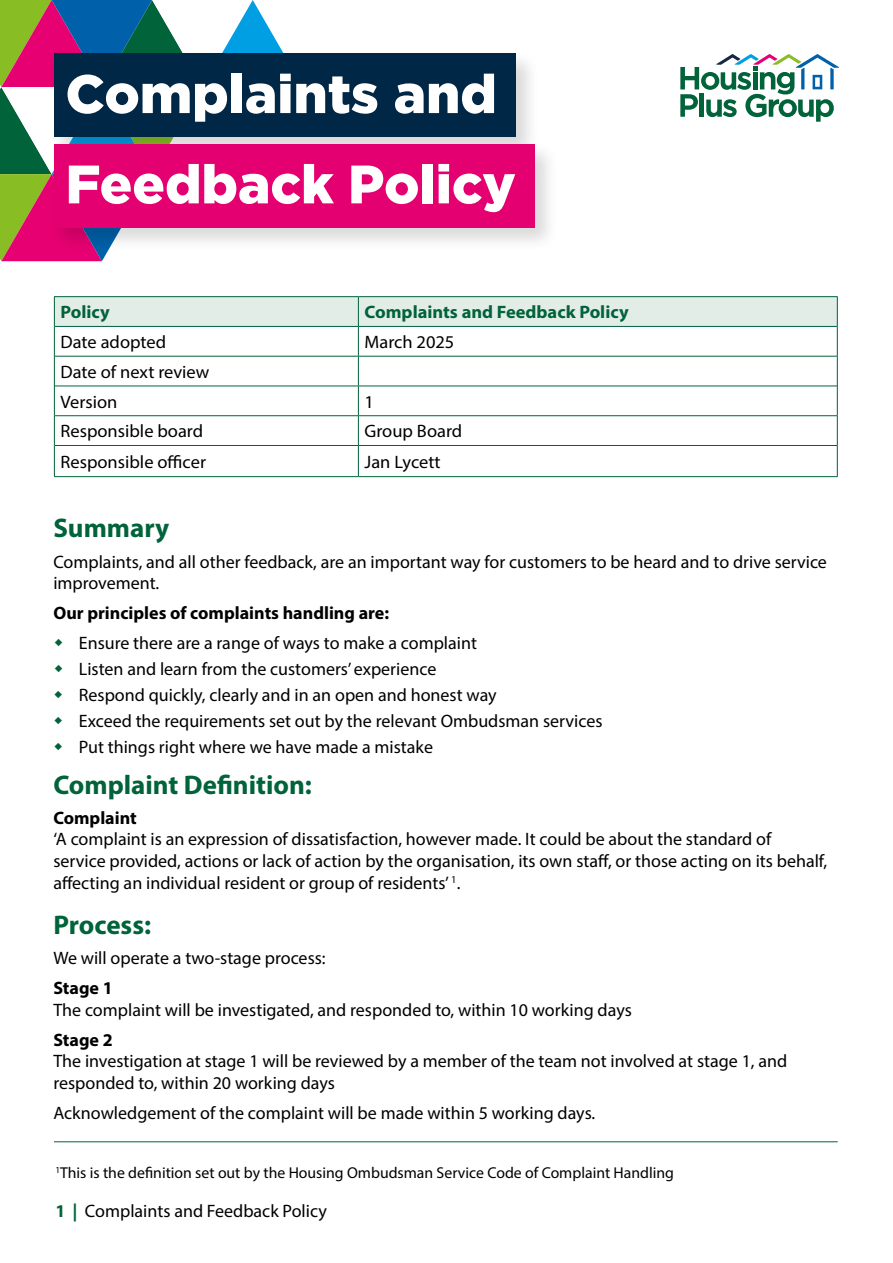
<style>
.page{position:relative;width:893px;height:1263px;background:#fff}
.page>*{position:absolute;margin:0;border:0;box-sizing:border-box;transform-origin:0 0}
.t1{font:900 54px/90.3px "Gotham";color:#fff}
.t2{font:700 27px "Myriad Pro";color:#00633a}
.t3{font:18px/21.6px "Myriad Pro";color:#000}
.t4{font:700 18px "Myriad Pro";color:#000}
.t5{font:700 18px "Myriad Pro";color:#00633a}
.t6{font:15.75px "Myriad Pro";color:#000}
.s1{font-weight:700;color:#00633a}
</style>
<div class="page">
<svg style="left:680px;top:54px;width:159px;height:68px"></svg>
<hr style="left:54px;top:296px;width:304px;height:1px;background:#00633a">
<hr style="left:358px;top:296px;width:480px;height:1px;background:#00633a">
<hr style="left:55px;top:445px;width:303px;height:1px;background:#00633a">
<hr style="left:358px;top:445px;width:479px;height:1px;background:#00633a">
<hr style="left:54px;top:476px;width:304px;height:1px;background:#00633a">
<hr style="left:358px;top:476px;width:480px;height:1px;background:#00633a">
<svg style="left:54px;top:297px;width:784px;height:148px"></svg>
<hr style="left:54px;top:445px;width:1px;height:31px;background:#00633a">
<hr style="left:358px;top:446px;width:1px;height:30px;background:#00633a">
<hr style="left:837px;top:445px;width:1px;height:31px;background:#00633a">
<hr style="left:54px;top:1141px;width:784px;height:1px;background:#00633a">
<svg style="left:0;top:0;width:282px;height:261px"></svg>
<div style="left:50px;top:50px;width:490px;height:112px;background:#000;opacity:.15"></div>
<div style="left:54px;top:54px;width:462px;height:83px;background:#002745"></div>
<div style="left:50px;top:140px;width:510px;height:113px;background:#000;opacity:.15"></div>
<div style="left:54px;top:144px;width:480px;height:84px;background:#e50071"></div>
<h1 class="t1" style="left:65px;top:47px;width:452px">Complaints and<br>Feedback Policy</h1>
<p class="t5" style="left:61px;top:300px;width:51px">Policy</p>
<p class="t5" style="left:365px;top:300px;width:266px">Complaints and Feedback Policy</p>
<p class="t3" style="left:61px;top:331px;width:107px">Date adopted</p>
<p class="t3" style="left:365px;top:331px;width:91px">March 2025</p>
<p class="t3" style="left:61px;top:357px;width:150px;line-height:29.7px">Date of next review<br>Version</p>
<p class="t3" style="left:365px;top:390px;width:11px">1</p>
<p class="t3" style="left:61px;top:420px;width:144px">Responsible board</p>
<p class="t3" style="left:365px;top:420px;width:99px">Group Board</p>
<p class="t3" style="left:61px;top:451px;width:147px">Responsible officer</p>
<p class="t3" style="left:365px;top:451px;width:78px">Jan Lycett</p>
<h2 class="t2" style="left:53px;top:511px;width:117px">Summary</h2>
<p class="t3" style="left:53px;top:550px;width:775px">Complaints, and all other feedback, are an important way for customers to be heard and to drive service improvement.</p>
<p class="t4" style="left:53px;top:601px;width:337px">Our principles of complaints handling are:</p>
<p class="t3" style="left:79px;top:630px;width:525px;line-height:25.8px">Ensure there are a range of ways to make a complaint<br>Listen and learn from the customers’ experience<br>Respond quickly, clearly and in an open and honest way<br>Exceed the requirements set out by the relevant Ombudsman services Put things right where we have made a mistake</p>
<h2 class="t2" style="left:53px;top:767px;width:260px">Complaint Definition:</h2>
<p class="t4" style="left:53px;top:806px;width:85px">Complaint</p>
<p class="t3" style="left:53px;top:828px;width:775px">‘A complaint is an expression of dissatisfaction, however made. It could be about the standard of service provided, actions or lack of action by the organisation, its own staff, or those acting on its behalf, affecting an individual resident or group of residents’ <sup>1</sup>.</p>
<h2 class="t2" style="left:53px;top:907px;width:99px">Process:</h2>
<p class="t3" style="left:53px;top:947px;width:274px">We will operate a two-stage process:</p>
<p class="t4" style="left:53px;top:976px;width:61px">Stage 1</p>
<p class="t3" style="left:53px;top:998px;width:580px">The complaint will be investigated, and responded to, within 10 working days</p>
<p class="t4" style="left:53px;top:1028px;width:61px">Stage 2</p>
<p class="t3" style="left:53px;top:1050px;width:735px">The investigation at stage 1 will be reviewed by a member of the team not involved at stage 1, and responded to, within 20 working days</p>
<p class="t3" style="left:53px;top:1102px;width:543px">Acknowledgement of the complaint will be made within 5 working days.</p>
<p class="t6" style="left:55px;top:1163px;width:620px"><sup>1</sup>This is the definition set out by the Housing Ombudsman Service Code of Complaint Handling</p>
<p class="t3" style="left:55px;top:1200px;width:273px"><span class="s1">1 |</span> Complaints and Feedback Policy</p>
</div>
